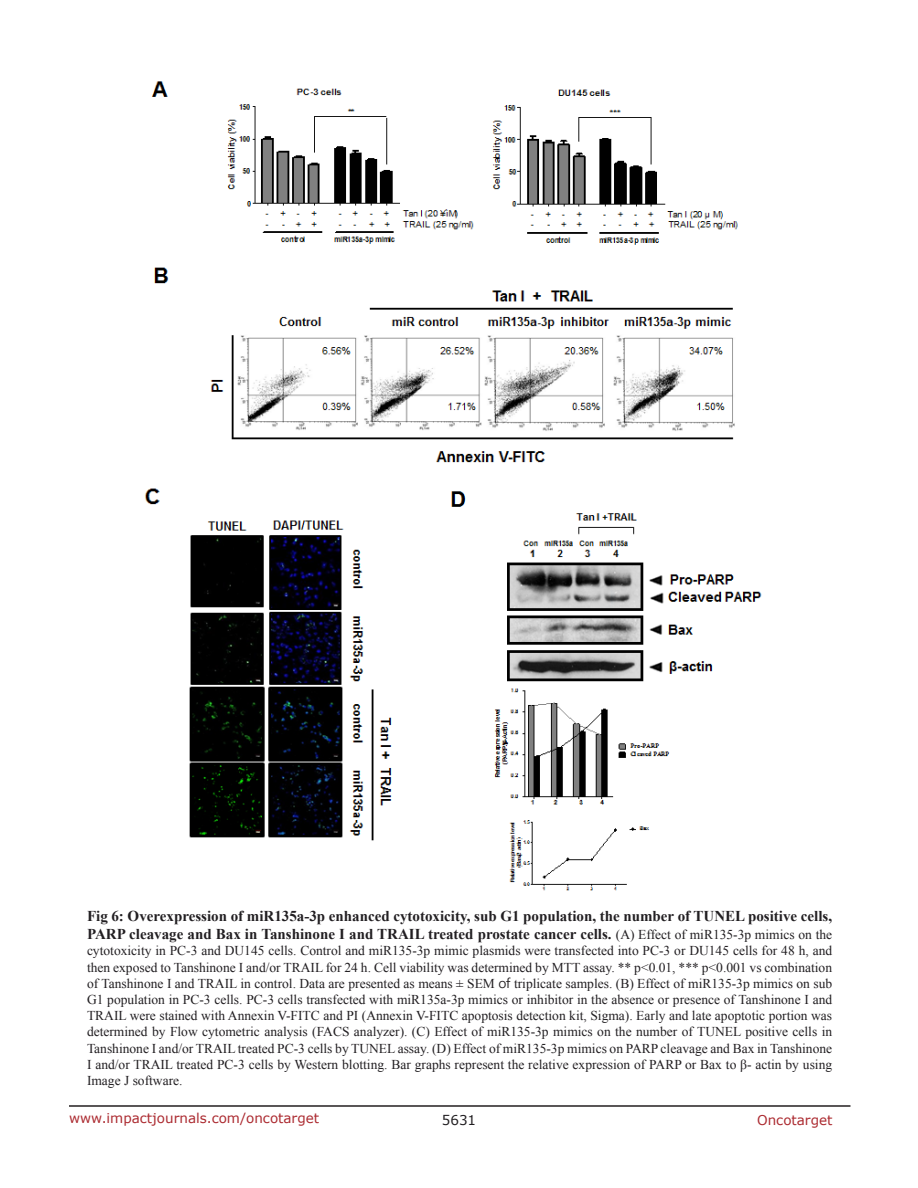
<style>
.page{position:relative;width:918px;height:1188px;background:#fff}
.page>*{position:absolute;margin:0;border:0;box-sizing:border-box;transform-origin:0 0}
.FigureText{font:700 15px/18px "Times New Roman";color:#221f22}
.FigureText-2{font:13.5px/16.2px "Times New Roman";color:#221f22;text-align:justify}
.t1{font:13.5px "Verdana";color:#ac2b31}
.t2{font:13.5px "Verdana";color:#221f22}
.s1{font-weight:400;font-size:13.5px}
.s2{font-family:"Malgun Gothic";color:#231f20}
</style>
<div class="page">
<hr style="left:69px;top:1105px;width:781px;height:2px;background:#231f20">
<img style="left:144px;top:81px;width:618px;height:810px">
<p class="FigureText" style="left:87px;top:907px;width:747px">Fig 6: Overexpression of miR135a-3p enhanced cytotoxicity, sub G1 population, the number of TUNEL positive cells,<br>PARP cleavage and Bax in Tanshinone I and TRAIL treated prostate cancer cells. <span class="s1">(A) Effect of miR135-3p mimics on the</span></p>
<p class="FigureText-2" style="left:87px;top:943px;width:747px">cytotoxicity in PC-3 and DU145 cells. Control and miR135-3p mimic plasmids were transfected into PC-3 or DU145 cells for 48 h, and then exposed to Tanshinone I and/or TRAIL for 24 h. Cell viability was determined by MTT assay. ** p&lt;0.01, *** p&lt;0.001 vs combination of Tanshinone I and TRAIL in control. Data are presented as means ± SEM <span class="s2">of</span> triplicate samples. (B) Effect of miR135-3p mimics on sub G1 population in PC-3 cells. PC-3 cells transfected with miR135a-3p mimics or inhibitor in the absence or presence of Tanshinone I and TRAIL were stained with Annexin V-FITC and PI (Annexin V-FITC apoptosis detection kit, Sigma). Early and late apoptotic portion was determined by Flow cytometric analysis (FACS analyzer). (C) Effect of miR135-3p mimics on the number of TUNEL positive cells in Tanshinone I and/or TRAIL treated PC-3 cells by TUNEL assay. (D) Effect of miR135-3p mimics on PARP cleavage and Bax in Tanshinone I and/or TRAIL treated PC-3 cells by Western blotting. Bar graphs represent the relative expression of PARP or Bax to β- actin by using Image J software.</p>
<p class="t1" style="left:69px;top:1109px;width:252px">www.impactjournals.com/oncotarget</p>
<p class="t2" style="left:442px;top:1111px;width:36px">5631</p>
<p class="t1" style="left:757px;top:1111px;width:77px">Oncotarget</p>
</div>
